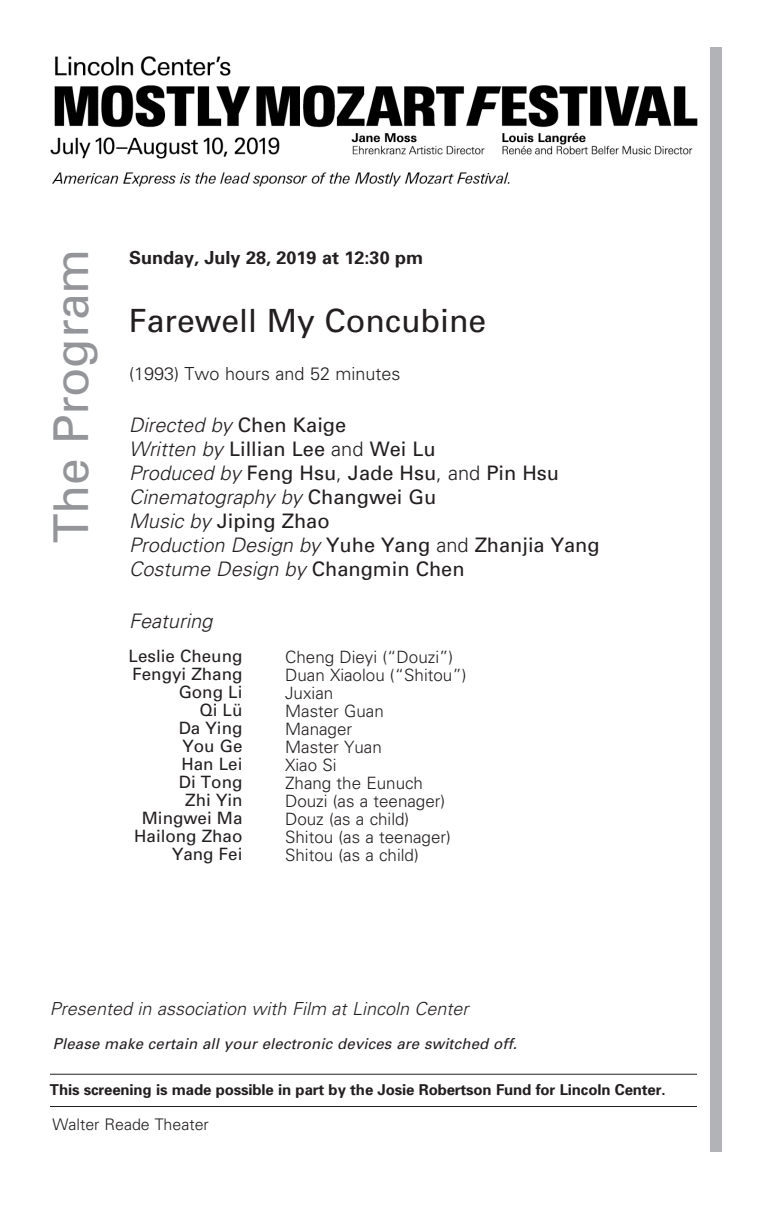
<style>
.page{position:relative;width:774px;height:1224px;background:#fff}
.page>*{position:absolute;margin:0;border:0;box-sizing:border-box;transform-origin:0 0}
.t1{font:48px "Univers";letter-spacing:-.005em;color:#939598}
.t2{font:32px "Univers";color:#231f20}
.t3{font:20px/24px "Univers";color:#231f20}
.t4{font:italic 300 20px "Univers";color:#231f20}
.t5{font:italic 300 18px "Univers";color:#231f20}
.t6{font:700 18px "Univers";color:#231f20}
.t7{font:300 18px "Univers";color:#231f20}
.t8{font:300 17px/18px "Univers";color:#231f20}
.t9{font:17px/18px "Univers";color:#231f20;text-align:right}
.t10{font:300 16px "Univers";color:#231f20}
.t11{font:700 15px "Univers";letter-spacing:-.01em;color:#231f20}
.t12{font:italic 15px "Univers";letter-spacing:.01em;color:#231f20}
.s1{font-weight:300;font-style:italic}
.s2{font-weight:300}
</style>
<div class="page">
<div style="left:710px;top:48px;width:12px;height:1104px;background:#b2b3b7"></div>
<img style="left:50px;top:56px;width:648px;height:131px">
<hr style="left:50px;top:1074px;width:647px;height:1px;background:#231f20">
<hr style="left:50px;top:1106px;width:647px;height:1px;background:#231f20">
<h1 class="t1" style="left:43px;top:543px;width:296px;rotate:-90deg">The Program</h1>
<p class="t6" style="left:129px;top:247px;width:296px">Sunday, July 28, 2019 at 12:30 pm</p>
<h2 class="t2" style="left:129px;top:302px;width:359px">Farewell My Concubine</h2>
<p class="t7" style="left:129px;top:363px;width:273px">(1993) Two hours and 52 minutes</p>
<p class="t3" style="left:129px;top:413px;width:472px"><span class="s1">Directed by</span> Chen Kaige<br><span class="s1">Written by</span> Lillian Lee <span class="s2">and</span> Wei Lu<br><span class="s1">Produced by</span> Feng Hsu<span class="s2">,</span> Jade Hsu<span class="s2">, and</span> Pin Hsu<br><span class="s1">Cinematography by</span> Changwei Gu<br><span class="s1">Music by</span> Jiping Zhao<br><span class="s1">Production Design by</span> Yuhe Yang <span class="s2">and</span> Zhanjia Yang<br><span class="s1">Costume Design by</span> Changmin Chen</p>
<p class="t4" style="left:129px;top:609px;width:85px">Featuring</p>
<p class="t9" style="left:129px;top:647px;width:115px">Leslie Cheung<br>Fengyi Zhang<br>Gong Li<br>Qi Lü<br>Da Ying<br>You Ge<br>Han Lei<br>Di Tong<br>Zhi Yin<br>Mingwei Ma<br>Hailong Zhao<br>Yang Fei</p>
<p class="t8" style="left:285px;top:648px;width:183px">Cheng Dieyi (“Douzi”)<br>Duan Xiaolou (“Shitou”)<br>Juxian<br>Master Guan<br>Manager<br>Master Yuan<br>Xiao Si<br>Zhang the Eunuch<br>Douzi (as a teenager)<br>Douz (as a child)<br>Shitou (as a teenager)<br>Shitou (as a child)</p>
<p class="t5" style="left:50px;top:998px;width:420px">Presented in association with Film at Lincoln Center</p>
<p class="t12" style="left:53px;top:1035px;width:466px">Please make certain all your electronic devices are switched off.</p>
<p class="t11" style="left:50px;top:1080px;width:617px">This screening is made possible in part by the Josie Robertson Fund for Lincoln Center.</p>
<p class="t10" style="left:52px;top:1115px;width:158px">Walter Reade Theater</p>
</div>
